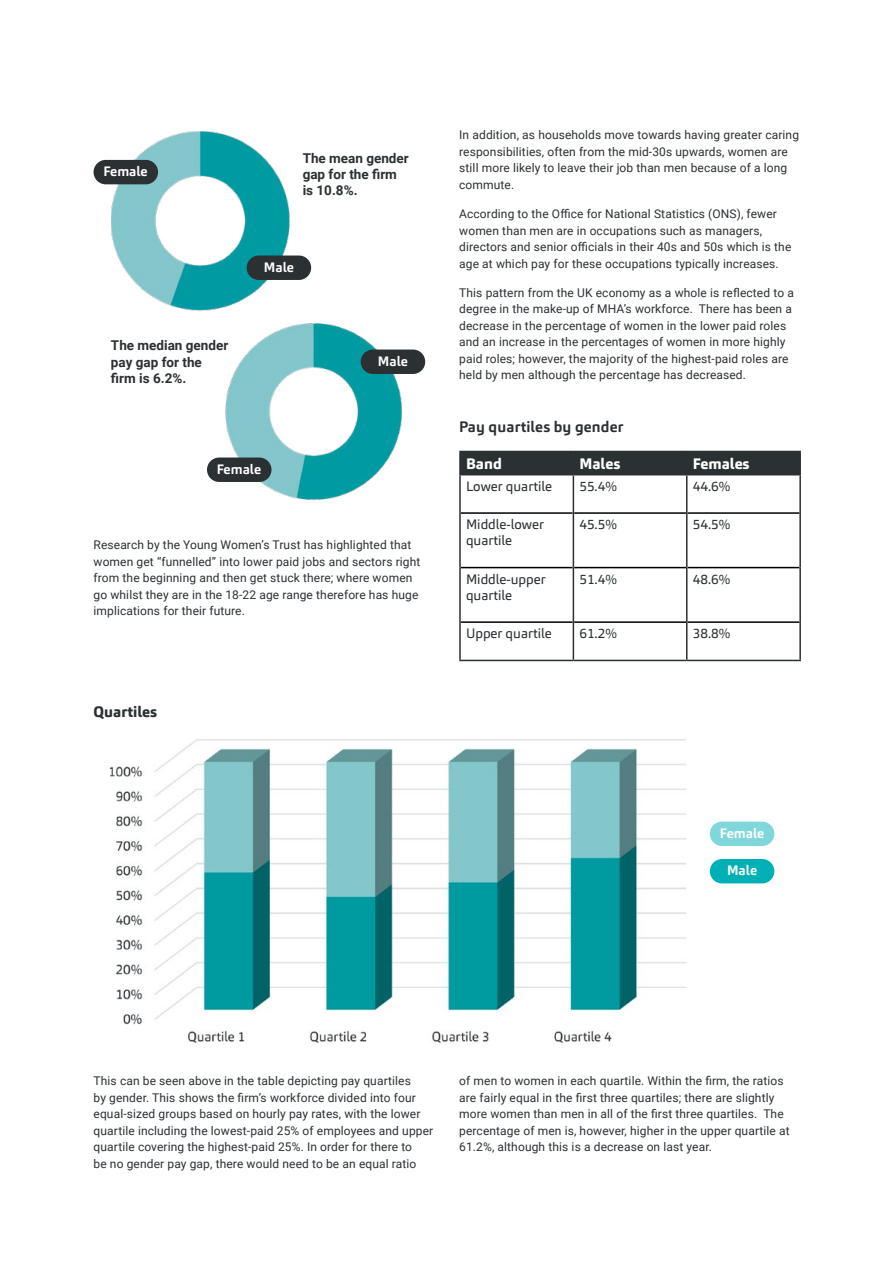
<style>
.page{position:relative;width:893px;height:1263px;background:#fff}
.page>*{position:absolute;margin:0;border:0;box-sizing:border-box;transform-origin:0 0}
.t1{font:700 15px "Carnac";letter-spacing:.01em;color:#2b3032}
.t2{font:800 15px "Carnac";color:#fff}
.t3{font:800 15px "Carnac";color:#2b3032}
.t4{font:13.5px/16.2px "Carnac";color:#2b3032}
.t5{font:700 13.5px/16.2px "Roboto";color:#2b3032}
.t6{font:700 13.5px "Carnac";color:#fff}
.t7{font:12px/16.5px "Roboto";letter-spacing:.01em;color:#2b3032}
</style>
<div class="page">
<hr style="left:461px;top:512px;width:112px;height:2px;background:#000">
<hr style="left:574px;top:512px;width:112px;height:2px;background:#000">
<hr style="left:687px;top:512px;width:112px;height:2px;background:#000">
<hr style="left:461px;top:567px;width:112px;height:1px;background:#000">
<hr style="left:574px;top:567px;width:112px;height:1px;background:#000">
<hr style="left:687px;top:567px;width:112px;height:1px;background:#000">
<hr style="left:461px;top:621px;width:112px;height:2px;background:#000">
<hr style="left:574px;top:621px;width:112px;height:2px;background:#000">
<hr style="left:687px;top:621px;width:112px;height:2px;background:#000">
<hr style="left:459px;top:451px;width:114px;height:1px;background:#2b3032">
<hr style="left:459px;top:452px;width:2px;height:22px;background:#2b3032">
<hr style="left:687px;top:451px;width:114px;height:1px;background:#2b3032">
<div style="left:461px;top:451px;width:338px;height:23px;background:#2b3032"></div>
<hr style="left:799px;top:452px;width:2px;height:22px;background:#2b3032">
<hr style="left:459px;top:474px;width:114px;height:1px;background:#2b3032">
<hr style="left:459px;top:475px;width:2px;height:38px;background:#2b3032">
<hr style="left:573px;top:474px;width:114px;height:1px;background:#2b3032">
<hr style="left:573px;top:475px;width:1px;height:38px;background:#2b3032">
<hr style="left:687px;top:474px;width:114px;height:1px;background:#2b3032">
<hr style="left:686px;top:475px;width:1px;height:38px;background:#2b3032">
<hr style="left:799px;top:475px;width:2px;height:38px;background:#2b3032">
<hr style="left:459px;top:513px;width:2px;height:55px;background:#2b3032">
<hr style="left:573px;top:513px;width:1px;height:55px;background:#2b3032">
<hr style="left:686px;top:513px;width:1px;height:55px;background:#2b3032">
<hr style="left:799px;top:513px;width:2px;height:55px;background:#2b3032">
<hr style="left:459px;top:568px;width:2px;height:54px;background:#2b3032">
<hr style="left:573px;top:568px;width:1px;height:54px;background:#2b3032">
<hr style="left:686px;top:568px;width:1px;height:54px;background:#2b3032">
<hr style="left:799px;top:568px;width:2px;height:54px;background:#2b3032">
<hr style="left:459px;top:622px;width:2px;height:38px;background:#2b3032">
<hr style="left:573px;top:622px;width:1px;height:38px;background:#2b3032">
<hr style="left:686px;top:622px;width:1px;height:38px;background:#2b3032">
<hr style="left:799px;top:622px;width:2px;height:38px;background:#2b3032">
<hr style="left:459px;top:660px;width:114px;height:1px;background:#2b3032">
<hr style="left:573px;top:660px;width:114px;height:1px;background:#2b3032">
<hr style="left:687px;top:660px;width:114px;height:1px;background:#2b3032">
<img style="left:109px;top:739px;width:601px;height:304px">
<img style="left:112px;top:131px;width:178px;height:180px">
<div style="left:94px;top:160px;width:64px;height:24px;background:#2b3032;border-radius:12px"></div>
<div style="left:247px;top:255px;width:64px;height:25px;background:#2b3032;border-radius:12px"></div>
<img style="left:225px;top:323px;width:177px;height:177px">
<div style="left:361px;top:349px;width:64px;height:25px;background:#2b3032;border-radius:12px"></div>
<div style="left:207px;top:457px;width:64px;height:25px;background:#2b3032;border-radius:12px"></div>
<div style="left:710px;top:821px;width:64px;height:25px;background:#80d7db;border-radius:12px"></div>
<div style="left:710px;top:859px;width:64px;height:24px;background:#00b0b7;border-radius:12px"></div>
<p class="t6" style="left:103px;top:163px;width:46px">Female</p>
<p class="t5" style="left:111px;top:337px;width:119px">The median gender pay gap for the firm is 6.2%.</p>
<p class="t5" style="left:303px;top:149px;width:108px">The mean gender gap for the firm is 10.8%.</p>
<p class="t6" style="left:264px;top:258px;width:31px">Male</p>
<p class="t6" style="left:378px;top:352px;width:31px">Male</p>
<p class="t6" style="left:217px;top:460px;width:46px">Female</p>
<p class="t7" style="left:94px;top:536px;width:328px">Research by the Young Women’s Trust has highlighted that women get “funnelled” into lower paid jobs and sectors right from the beginning and then get stuck there; where women go whilst they are in the 18-22 age range therefore has huge implications for their future.</p>
<p class="t3" style="left:94px;top:702px;width:65px">Quartiles</p>
<p class="t7" style="left:459px;top:126px;width:341px">In addition, as households move towards having greater caring responsibilities, often from the mid-30s upwards, women are still more likely to leave their job than men because of a long commute.</p>
<p class="t7" style="left:459px;top:205px;width:334px">According to the Office for National Statistics (ONS), fewer women than men are in occupations such as managers, directors and senior officials in their 40s and 50s which is the age at which pay for these occupations typically increases.</p>
<p class="t7" style="left:459px;top:284px;width:336px">This pattern from the UK economy as a whole is reflected to a degree in the make-up of MHA’s workforce. There has been a decrease in the percentage of women in the lower paid roles and an increase in the percentages of women in more highly paid roles; however, the majority of the highest-paid roles are held by men although the percentage has decreased.</p>
<p class="t1" style="left:459px;top:417px;width:166px">Pay quartiles by gender</p>
<p class="t2" style="left:466px;top:454px;width:37px">Band</p>
<p class="t2" style="left:579px;top:454px;width:42px">Males</p>
<p class="t2" style="left:693px;top:454px;width:58px">Females</p>
<p class="t4" style="left:466px;top:478px;width:88px">Lower quartile</p>
<p class="t4" style="left:579px;top:478px;width:39px">55.4%</p>
<p class="t4" style="left:693px;top:478px;width:39px">44.6%</p>
<p class="t4" style="left:466px;top:516px;width:80px">Middle-lower quartile</p>
<p class="t4" style="left:579px;top:516px;width:39px">45.5%</p>
<p class="t4" style="left:693px;top:516px;width:39px">54.5%</p>
<p class="t4" style="left:466px;top:571px;width:81px">Middle-upper quartile</p>
<p class="t4" style="left:579px;top:571px;width:39px">51.4%</p>
<p class="t4" style="left:693px;top:571px;width:39px">48.6%</p>
<p class="t4" style="left:466px;top:625px;width:87px">Upper quartile</p>
<p class="t4" style="left:579px;top:625px;width:39px">61.2%</p>
<p class="t4" style="left:693px;top:625px;width:39px">38.8%</p>
<p class="t6" style="left:720px;top:824px;width:46px">Female</p>
<p class="t6" style="left:727px;top:862px;width:31px">Male</p>
<p class="t7" style="left:94px;top:1072px;width:341px">This can be seen above in the table depicting pay quartiles<br>by gender. This shows the firm’s workforce divided into four equal-sized groups based on hourly pay rates, with the lower quartile including the lowest-paid 25% of employees and upper quartile covering the highest-paid 25%. In order for there to<br>be no gender pay gap, there would need to be an equal ratio</p>
<p class="t7" style="left:459px;top:1072px;width:332px">of men to women in each quartile. Within the firm, the ratios are fairly equal in the first three quartiles; there are slightly more women than men in all of the first three quartiles. The percentage of men is, however, higher in the upper quartile at 61.2%, although this is a decrease on last year.</p>
</div>
